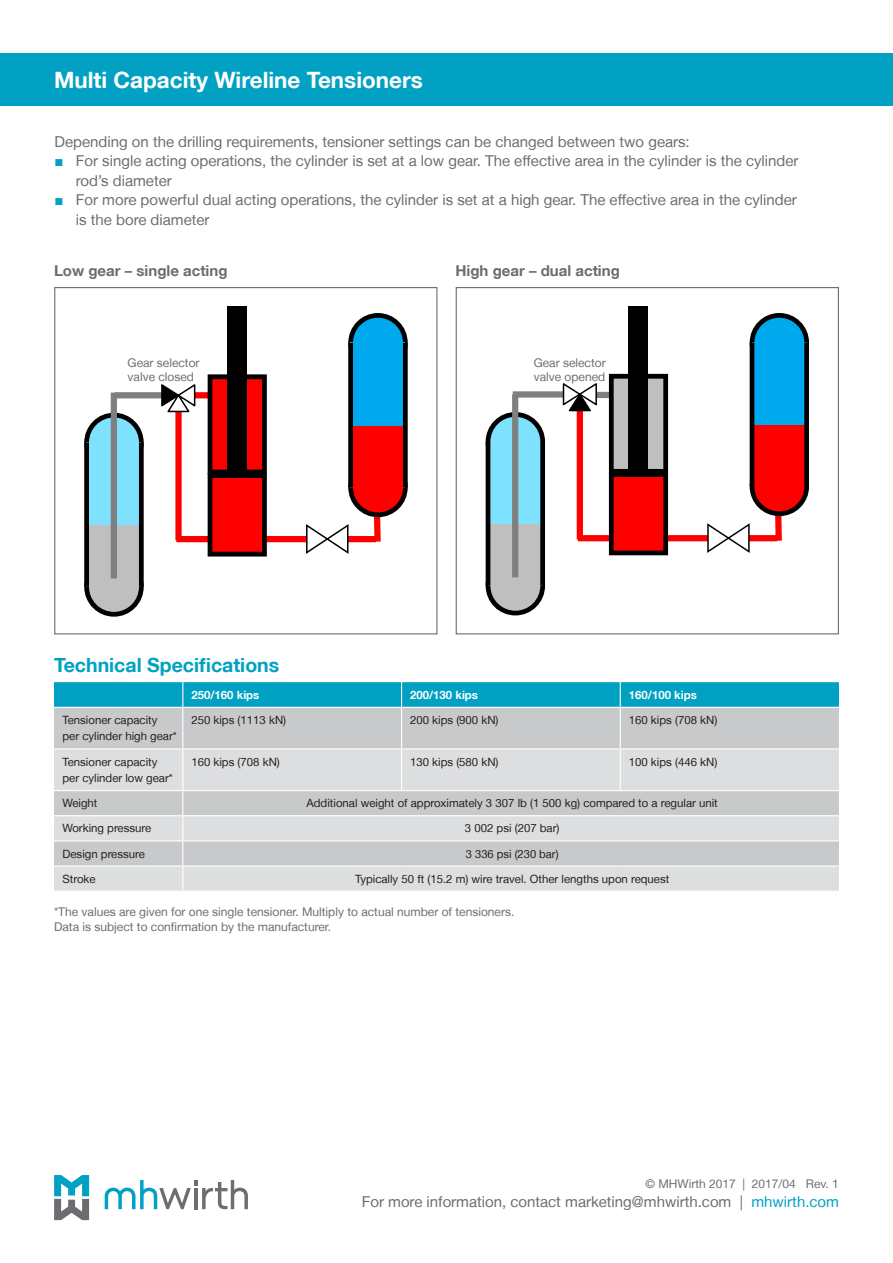
<style>
.page{position:relative;width:893px;height:1263px;background:#fff}
.page>*{position:absolute;margin:0;border:0;box-sizing:border-box;transform-origin:0 0}
.t1{font:700 22.5px "Helvetica Neue LT";color:#fff}
.Tabell_undertittel{font:700 19.5px "Helvetica Neue LT";color:#00a1c3}
.Tabell_undertittel-2{font:15px/19.5px "Helvetica Neue LT";color:#6c6d70}
.t2{font:700 15px "Helvetica Neue LT";color:#6c6d70}
.t3{font:12px "Helvetica Neue LT";color:#6c6d70}
.tabelltekst{font:11.4px/16.5px "Helvetica Neue LT";color:#231f20}
.Tabell_undertittel2{font:700 11.4px "Helvetica Neue LT";color:#fff}
.s1{font-family:"Arial";color:#00a1c3}
.s2{color:#00a1c3}
</style>
<div class="page">
<svg style="left:105px;top:1180px;width:143px;height:29px"></svg>
<svg style="left:54px;top:1175px;width:35px;height:45px"></svg>
<div style="left:0;top:53px;width:893px;height:53px;background:#00a1c3"></div>
<div style="left:54px;top:708px;width:785px;height:40px;background:#c8c9cb"></div>
<svg style="left:54px;top:749px;width:785px;height:142px;background:#d6d7d9"></svg>
<svg style="left:54px;top:682px;width:785px;height:25px;background:#05a2c4"></svg>
<hr style="left:182px;top:708px;width:1px;height:40px;background:#fff">
<hr style="left:401px;top:708px;width:1px;height:40px;background:#fff">
<hr style="left:620px;top:708px;width:1px;height:40px;background:#fff">
<hr style="left:182px;top:749px;width:1px;height:41px;background:#fff">
<hr style="left:401px;top:749px;width:1px;height:41px;background:#fff">
<hr style="left:620px;top:749px;width:1px;height:41px;background:#fff">
<hr style="left:54px;top:790px;width:129px;height:1px;background:#fff">
<hr style="left:183px;top:790px;width:219px;height:1px;background:#fff">
<hr style="left:402px;top:790px;width:218px;height:1px;background:#fff">
<hr style="left:620px;top:790px;width:219px;height:1px;background:#fff">
<hr style="left:54px;top:815px;width:129px;height:1px;background:#fff">
<hr style="left:183px;top:815px;width:219px;height:1px;background:#fff">
<hr style="left:402px;top:815px;width:218px;height:1px;background:#fff">
<hr style="left:620px;top:815px;width:219px;height:1px;background:#fff">
<hr style="left:54px;top:840px;width:129px;height:1px;background:#fff">
<hr style="left:183px;top:840px;width:219px;height:1px;background:#fff">
<hr style="left:402px;top:840px;width:218px;height:1px;background:#fff">
<hr style="left:620px;top:840px;width:219px;height:1px;background:#fff">
<hr style="left:54px;top:865px;width:129px;height:2px;background:#fff">
<hr style="left:183px;top:865px;width:219px;height:2px;background:#fff">
<svg style="left:182px;top:791px;width:1px;height:100px"></svg>
<hr style="left:402px;top:865px;width:218px;height:2px;background:#fff">
<hr style="left:620px;top:865px;width:219px;height:2px;background:#fff">
<div style="left:348px;top:536px;width:28px;height:6px;background:#f00"></div>
<div style="left:175px;top:397px;width:7px;height:143px;background:#f00"></div>
<div style="left:186px;top:392px;width:48px;height:6px;background:#f00"></div>
<div style="left:258px;top:536px;width:49px;height:6px;background:#f00"></div>
<div style="left:176px;top:536px;width:41px;height:6px;background:#f00"></div>
<div style="left:210px;top:377px;width:54px;height:95px;background:#f00"></div>
<div style="left:208px;top:374px;width:59px;height:100px;border:5px solid #000"></div>
<div style="left:210px;top:475px;width:54px;height:79px;background:#f00"></div>
<div style="left:208px;top:473px;width:59px;height:83px;border:5px solid #000"></div>
<div style="left:210px;top:473px;width:54px;height:5px;background:#000"></div>
<svg style="left:305px;top:524px;width:45px;height:30px"></svg>
<svg style="left:369px;top:516px;width:15px;height:27px"></svg>
<div style="left:115px;top:392px;width:48px;height:6px;background:#7f7f7f"></div>
<div style="left:227px;top:306px;width:20px;height:164px;background:#000"></div>
<div style="left:351px;top:460px;width:54px;height:55px;background:#f00;border-radius:50%"></div>
<div style="left:348px;top:458px;width:59px;height:59px;border:5px solid #000;border-radius:50%"></div>
<div style="left:351px;top:315px;width:54px;height:55px;background:#00a9ee;border-radius:50%"></div>
<div style="left:348px;top:313px;width:59px;height:60px;border:5px solid #000;border-radius:50%"></div>
<div style="left:350px;top:343px;width:55px;height:83px;background:#00a9ee"></div>
<div style="left:350px;top:426px;width:55px;height:61px;background:#f00"></div>
<div style="left:348px;top:343px;width:5px;height:144px;background:#000"></div>
<hr style="left:403px;top:343px;width:4px;height:144px;background:#000">
<div style="left:87px;top:559px;width:54px;height:55px;background:#bfbfbf;border-radius:50%"></div>
<div style="left:84px;top:557px;width:60px;height:59px;border:5px solid #000;border-radius:50%"></div>
<svg style="left:87px;top:415px;width:54px;height:55px"></svg>
<div style="left:84px;top:413px;width:60px;height:59px;border:5px solid #000;border-radius:50%"></div>
<div style="left:86px;top:442px;width:55px;height:84px;background:#7ee2ff"></div>
<div style="left:86px;top:526px;width:55px;height:61px;background:#bfbfbf"></div>
<div style="left:84px;top:442px;width:5px;height:145px;background:#000"></div>
<div style="left:139px;top:442px;width:5px;height:145px;background:#000"></div>
<div style="left:111px;top:393px;width:6px;height:185px;background:#7f7f7f"></div>
<svg style="left:160px;top:384px;width:37px;height:29px"></svg>
<div style="left:749px;top:535px;width:28px;height:6px;background:#f00"></div>
<div style="left:597px;top:392px;width:14px;height:6px;background:#7f7f7f"></div>
<div style="left:660px;top:535px;width:48px;height:6px;background:#f00"></div>
<div style="left:578px;top:535px;width:40px;height:6px;background:#f00"></div>
<div style="left:609px;top:374px;width:59px;height:100px;background:#bfbfbf;border:5px solid #000"></div>
<div style="left:609px;top:472px;width:59px;height:83px;background:#f00;border:5px solid #000"></div>
<div style="left:611px;top:472px;width:55px;height:5px;background:#000"></div>
<svg style="left:706px;top:523px;width:45px;height:30px"></svg>
<svg style="left:771px;top:515px;width:11px;height:27px"></svg>
<div style="left:513px;top:391px;width:52px;height:7px;background:#7f7f7f"></div>
<div style="left:577px;top:400px;width:6px;height:139px;background:#f00"></div>
<div style="left:628px;top:306px;width:20px;height:164px;background:#000"></div>
<div style="left:752px;top:459px;width:55px;height:55px;background:#f00;border-radius:50%"></div>
<div style="left:750px;top:457px;width:59px;height:59px;border:5px solid #000;border-radius:50%"></div>
<div style="left:752px;top:315px;width:55px;height:55px;background:#00a9ee;border-radius:50%"></div>
<div style="left:750px;top:313px;width:59px;height:59px;border:5px solid #000;border-radius:50%"></div>
<div style="left:752px;top:342px;width:54px;height:83px;background:#00a9ee"></div>
<div style="left:752px;top:425px;width:54px;height:61px;background:#f00"></div>
<hr style="left:750px;top:343px;width:4px;height:143px;background:#000">
<div style="left:804px;top:343px;width:5px;height:143px;background:#000"></div>
<div style="left:488px;top:558px;width:55px;height:55px;background:#bfbfbf;border-radius:50%"></div>
<div style="left:486px;top:556px;width:59px;height:59px;border:5px solid #000;border-radius:50%"></div>
<svg style="left:488px;top:414px;width:55px;height:55px"></svg>
<div style="left:486px;top:412px;width:59px;height:59px;border:5px solid #000;border-radius:50%"></div>
<div style="left:488px;top:442px;width:55px;height:83px;background:#7ee2ff"></div>
<div style="left:488px;top:525px;width:55px;height:61px;background:#bfbfbf"></div>
<hr style="left:486px;top:442px;width:4px;height:144px;background:#000">
<div style="left:540px;top:442px;width:5px;height:144px;background:#000"></div>
<div style="left:512px;top:394px;width:6px;height:183px;background:#7f7f7f"></div>
<svg style="left:561px;top:383px;width:37px;height:30px"></svg>
<div style="left:54px;top:287px;width:383px;height:347px;border:1px solid #6c6d70"></div>
<div style="left:456px;top:287px;width:383px;height:347px;border:1px solid #6c6d70"></div>
<p class="t1" style="left:54px;top:66px;width:371px">Multi Capacity Wireline Tensioners</p>
<p class="Tabell_undertittel-2" style="left:55px;top:131px;width:637px">Depending on the drilling requirements, tensioner settings can be changed between two gears:</p>
<p class="Tabell_undertittel-2" style="left:76px;top:151px;width:724px;text-indent:-21px"><span class="s1">■</span> For single acting operations, the cylinder is set at a low gear. The effective area in the cylinder is the cylinder rod’s diameter</p>
<p class="Tabell_undertittel-2" style="left:76px;top:190px;width:722px;text-indent:-21px"><span class="s1">■</span> For more powerful dual acting operations, the cylinder is set at a high gear. The effective area in the cylinder is the bore diameter</p>
<p class="t2" style="left:54px;top:262px;width:175px">Low gear – single acting</p>
<p class="t2" style="left:455px;top:262px;width:166px">High gear – dual acting</p>
<p class="t3" style="left:128px;top:355px;width:73px">Gear selector</p>
<p class="t3" style="left:128px;top:370px;width:68px">valve closed</p>
<p class="Tabell_undertittel" style="left:54px;top:653px;width:227px">Technical Specifications</p>
<p class="t3" style="left:534px;top:355px;width:73px">Gear selector</p>
<p class="t3" style="left:534px;top:370px;width:73px">valve opened</p>
<p class="Tabell_undertittel2" style="left:191px;top:688px;width:70px">250/160 kips</p>
<p class="Tabell_undertittel2" style="left:410px;top:688px;width:70px">200/130 kips</p>
<p class="Tabell_undertittel2" style="left:629px;top:688px;width:70px">160/100 kips</p>
<p class="tabelltekst" style="left:63px;top:711px;width:116px">Tensioner capacity per cylinder high gear*</p>
<p class="tabelltekst" style="left:191px;top:711px;width:96px">250 kips (1113 kN)</p>
<p class="tabelltekst" style="left:410px;top:711px;width:90px">200 kips (900 kN)</p>
<p class="tabelltekst" style="left:629px;top:711px;width:90px">160 kips (708 kN)</p>
<p class="tabelltekst" style="left:63px;top:753px;width:112px">Tensioner capacity per cylinder low gear*</p>
<p class="tabelltekst" style="left:191px;top:753px;width:90px">160 kips (708 kN)</p>
<p class="tabelltekst" style="left:410px;top:753px;width:90px">130 kips (580 kN)</p>
<p class="tabelltekst" style="left:629px;top:753px;width:90px">100 kips (446 kN)</p>
<p class="tabelltekst" style="left:63px;top:795px;width:37px">Weight</p>
<p class="tabelltekst" style="left:306px;top:795px;width:413px">Additional weight of approximately 3 307 lb (1 500 kg) compared to a regular unit</p>
<p class="tabelltekst" style="left:63px;top:820px;width:90px">Working pressure</p>
<p class="tabelltekst" style="left:465px;top:820px;width:96px">3 002 psi (207 bar)</p>
<p class="tabelltekst" style="left:63px;top:845px;width:84px">Design pressure</p>
<p class="tabelltekst" style="left:466px;top:845px;width:94px">3 336 psi (230 bar)</p>
<p class="tabelltekst" style="left:63px;top:870px;width:35px">Stroke</p>
<p class="tabelltekst" style="left:355px;top:870px;width:316px">Typically 50 ft (15.2 m) wire travel. Other lengths upon request</p>
<p class="t3" style="left:54px;top:905px;width:462px">*The values are given for one single tensioner. Multiply to actual number of tensioners.</p>
<p class="t3" style="left:54px;top:919px;width:279px">Data is subject to confirmation by the manufacturer.</p>
<p class="t3" style="left:645px;top:1176px;width:195px">© MHWirth 2017 | 2017/04 Rev. 1</p>
<p class="Tabell_undertittel-2" style="left:362px;top:1192px;width:479px">For more information, contact marketing@mhwirth.com | <span class="s2">mhwirth.com</span></p>
</div>
